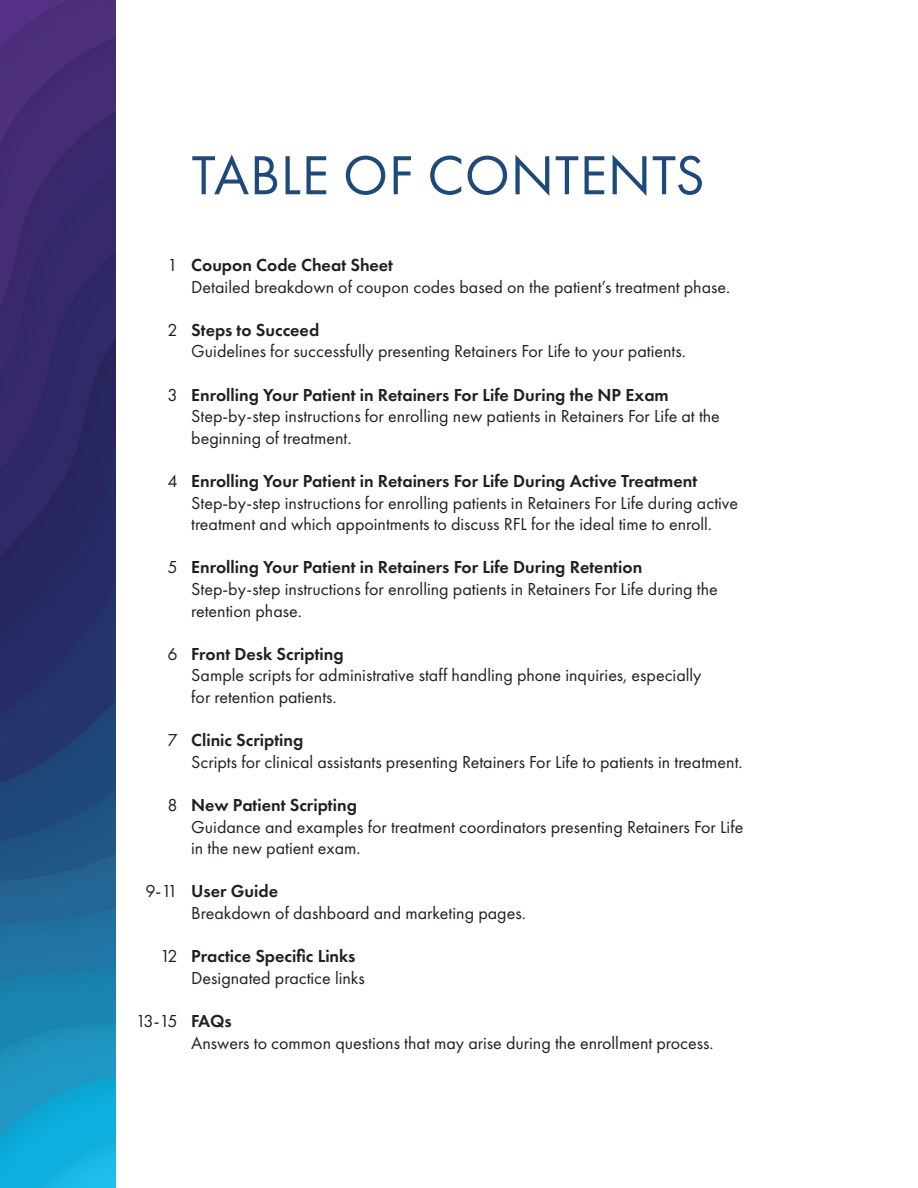
<style>
.page{position:relative;width:918px;height:1188px;background:#fff}
.page>*{position:absolute;margin:0;border:0;box-sizing:border-box;transform-origin:0 0}
.t1{font:57px "Futura PT";letter-spacing:.01em;color:#1e497b}
.t2{font:18px/21.6px "Futura PT";color:#231f20}
.t3{font:600 18px "Futura PT";color:#231f20}
</style>
<div class="page">
<img style="left:0;top:0;width:116px;height:1188px">
<p class="t1" style="left:192px;top:141px;width:515px">TABLE OF CONTENTS</p>
<p class="t2" style="left:168px;top:254px;width:12px">1</p>
<p class="t2" style="left:168px;top:319px;width:12px">2</p>
<p class="t2" style="left:168px;top:384px;width:12px">3</p>
<p class="t2" style="left:168px;top:470px;width:12px">4</p>
<p class="t2" style="left:168px;top:556px;width:12px">5</p>
<p class="t2" style="left:168px;top:643px;width:12px">6</p>
<p class="t2" style="left:168px;top:729px;width:12px">7</p>
<p class="t2" style="left:168px;top:794px;width:12px">8</p>
<p class="t2" style="left:145px;top:880px;width:34px">9-11</p>
<p class="t2" style="left:160px;top:945px;width:19px">12</p>
<p class="t2" style="left:136px;top:1010px;width:43px">13-15</p>
<p class="t3" style="left:191px;top:254px;width:203px">Coupon Code Cheat Sheet</p>
<p class="t2" style="left:191px;top:276px;width:541px">Detailed breakdown of coupon codes based on the patient’s treatment phase.</p>
<p class="t3" style="left:191px;top:318px;width:130px">Steps to Succeed</p>
<p class="t2" style="left:191px;top:340px;width:496px">Guidelines for successfully presenting Retainers For Life to your patients.</p>
<p class="t3" style="left:191px;top:383px;width:479px">Enrolling Your Patient in Retainers For Life During the NP Exam</p>
<p class="t2" style="left:191px;top:405px;width:530px">Step-by-step instructions for enrolling new patients in Retainers For Life at the beginning of treatment.</p>
<p class="t3" style="left:191px;top:470px;width:507px">Enrolling Your Patient in Retainers For Life During Active Treatment</p>
<p class="t2" style="left:191px;top:492px;width:548px">Step-by-step instructions for enrolling patients in Retainers For Life during active treatment and which appointments to discuss RFL for the ideal time to enroll.</p>
<p class="t3" style="left:191px;top:556px;width:453px">Enrolling Your Patient in Retainers For Life During Retention</p>
<p class="t2" style="left:191px;top:578px;width:528px">Step-by-step instructions for enrolling patients in Retainers For Life during the retention phase.</p>
<p class="t3" style="left:191px;top:642px;width:154px">Front Desk Scripting</p>
<p class="t2" style="left:191px;top:664px;width:512px">Sample scripts for administrative staff handling phone inquiries, especially for retention patients.</p>
<p class="t3" style="left:191px;top:729px;width:114px">Clinic Scripting</p>
<p class="t2" style="left:191px;top:751px;width:553px">Scripts for clinical assistants presenting Retainers For Life to patients in treatment.</p>
<p class="t3" style="left:191px;top:794px;width:167px">New Patient Scripting</p>
<p class="t2" style="left:191px;top:816px;width:554px">Guidance and examples for treatment coordinators presenting Retainers For Life in the new patient exam.</p>
<p class="t3" style="left:191px;top:880px;width:88px">User Guide</p>
<p class="t2" style="left:191px;top:902px;width:336px">Breakdown of dashboard and marketing pages.</p>
<p class="t3" style="left:191px;top:945px;width:166px">Practice Specific Links</p>
<p class="t2" style="left:191px;top:967px;width:175px">Designated practice links</p>
<p class="t3" style="left:191px;top:1010px;width:42px">FAQs</p>
<p class="t2" style="left:191px;top:1032px;width:524px">Answers to common questions that may arise during the enrollment process.</p>
</div>
